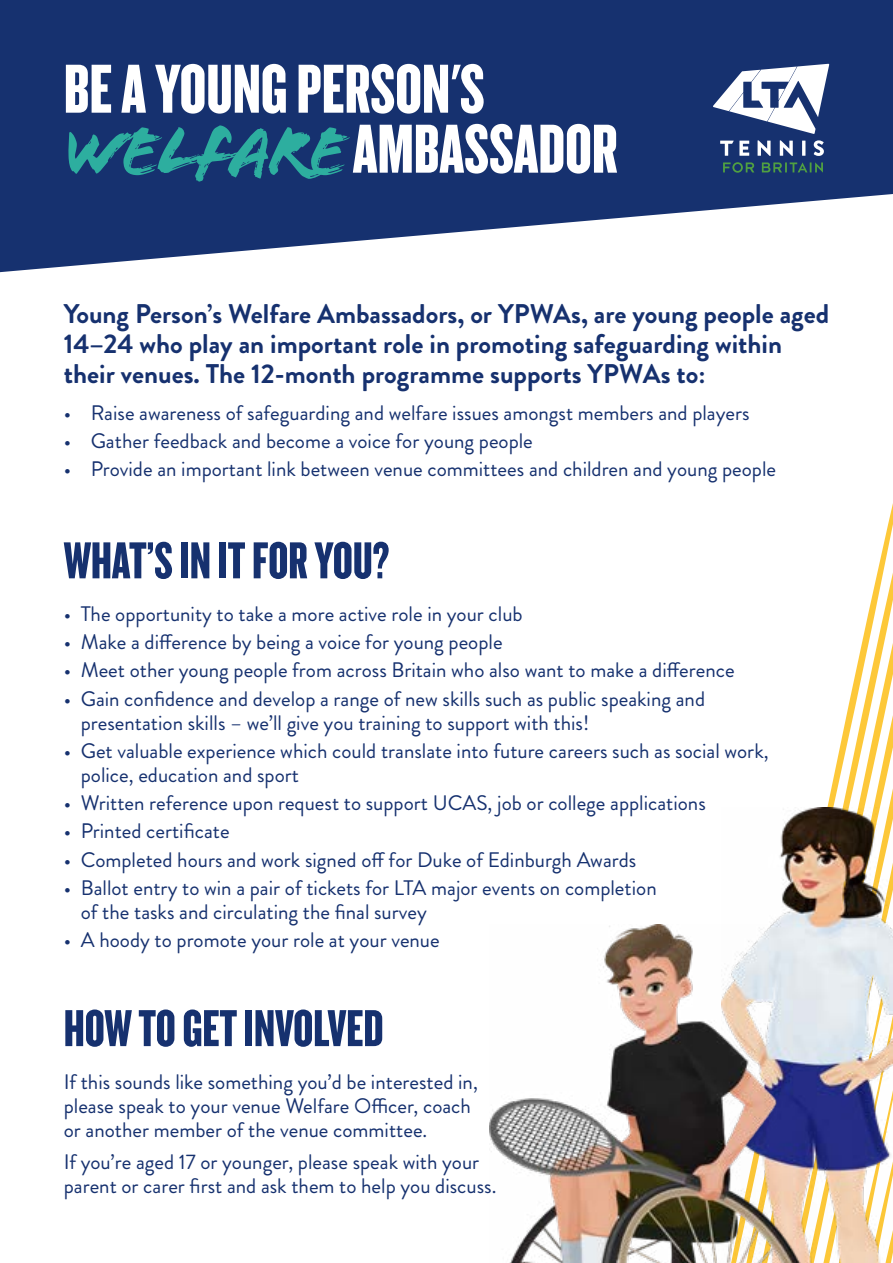
<style>
.page{position:relative;width:893px;height:1263px;background:#fff}
.page>*{position:absolute;margin:0;border:0;box-sizing:border-box;transform-origin:0 0}
.t1{font:72px/60px "Knockout 68 Full Featherwt";color:#fff}
.t2{font:54px "Knockout 68 Full Featherwt";color:#16316f}
.t3{font:700 27px/30px "Brandon Grotesque";color:#16316f}
.t4{font:21px/24px "Brandon Grotesque";color:#16316f}
.s1{font-family:"Flood Std";color:#2dae9f}
</style>
<div class="page">
<svg style="left:0;top:0;width:893px;height:272px;background:#394f84"></svg>
<svg style="left:723px;top:162px;width:100px;height:11px"></svg>
<svg style="left:720px;top:140px;width:104px;height:16px"></svg>
<svg style="left:713px;top:64px;width:116px;height:70px"></svg>
<svg style="left:824px;top:535px;width:67px;height:273px"></svg>
<svg style="left:836px;top:548px;width:57px;height:260px"></svg>
<img style="left:771px;top:808px;width:122px;height:455px">
<img style="left:489px;top:925px;width:327px;height:338px">
<h1 class="t1" style="left:64px;top:57px;width:555px">BE A YOUNG PERSON'S<br><span class="s1">WELFARE</span> AMBASSADOR</h1>
<p class="t3" style="left:64px;top:299px;width:767px">Young Person’s Welfare Ambassadors, or YPWAs, are young people aged<br>14–24 who play an important role in promoting safeguarding within their venues. The 12-month programme supports YPWAs to:</p>
<p class="t4" style="left:64px;top:401px;width:687px">• Raise awareness of safeguarding and welfare issues amongst members and players</p>
<p class="t4" style="left:64px;top:429px;width:471px">• Gather feedback and become a voice for young people</p>
<p class="t4" style="left:64px;top:457px;width:714px">• Provide an important link between venue committees and children and young people</p>
<h2 class="t2" style="left:64px;top:528px;width:327px">WHAT’S IN IT FOR YOU?</h2>
<p class="t4" style="left:64px;top:602px;width:460px">• The opportunity to take a more active role in your club</p>
<p class="t4" style="left:64px;top:630px;width:440px">• Make a difference by being a voice for young people</p>
<p class="t4" style="left:64px;top:658px;width:672px">• Meet other young people from across Britain who also want to make a difference</p>
<p class="t4" style="left:81px;top:687px;width:626px;text-indent:-17px">• Gain confidence and develop a range of new skills such as public speaking and presentation skills – we’ll give you training to support with this!</p>
<p class="t4" style="left:81px;top:739px;width:689px;text-indent:-17px">• Get valuable experience which could translate into future careers such as social work, police, education and sport</p>
<p class="t4" style="left:64px;top:791px;width:644px">• Written reference upon request to support UCAS, job or college applications</p>
<p class="t4" style="left:64px;top:819px;width:167px">• Printed certificate</p>
<p class="t4" style="left:64px;top:848px;width:574px">• Completed hours and work signed off for Duke of Edinburgh Awards</p>
<p class="t4" style="left:81px;top:876px;width:577px;text-indent:-17px">• Ballot entry to win a pair of tickets for LTA major events on completion of the tasks and circulating the final survey</p>
<p class="t4" style="left:64px;top:928px;width:377px">• A hoody to promote your role at your venue</p>
<h2 class="t2" style="left:64px;top:995px;width:321px">HOW TO GET INVOLVED</h2>
<p class="t4" style="left:64px;top:1070px;width:416px">If this sounds like something you’d be interested in, please speak to your venue Welfare Officer, coach or another member of the venue committee.</p>
<p class="t4" style="left:64px;top:1150px;width:434px">If you’re aged 17 or younger, please speak with your parent or carer first and ask them to help you discuss.</p>
</div>
